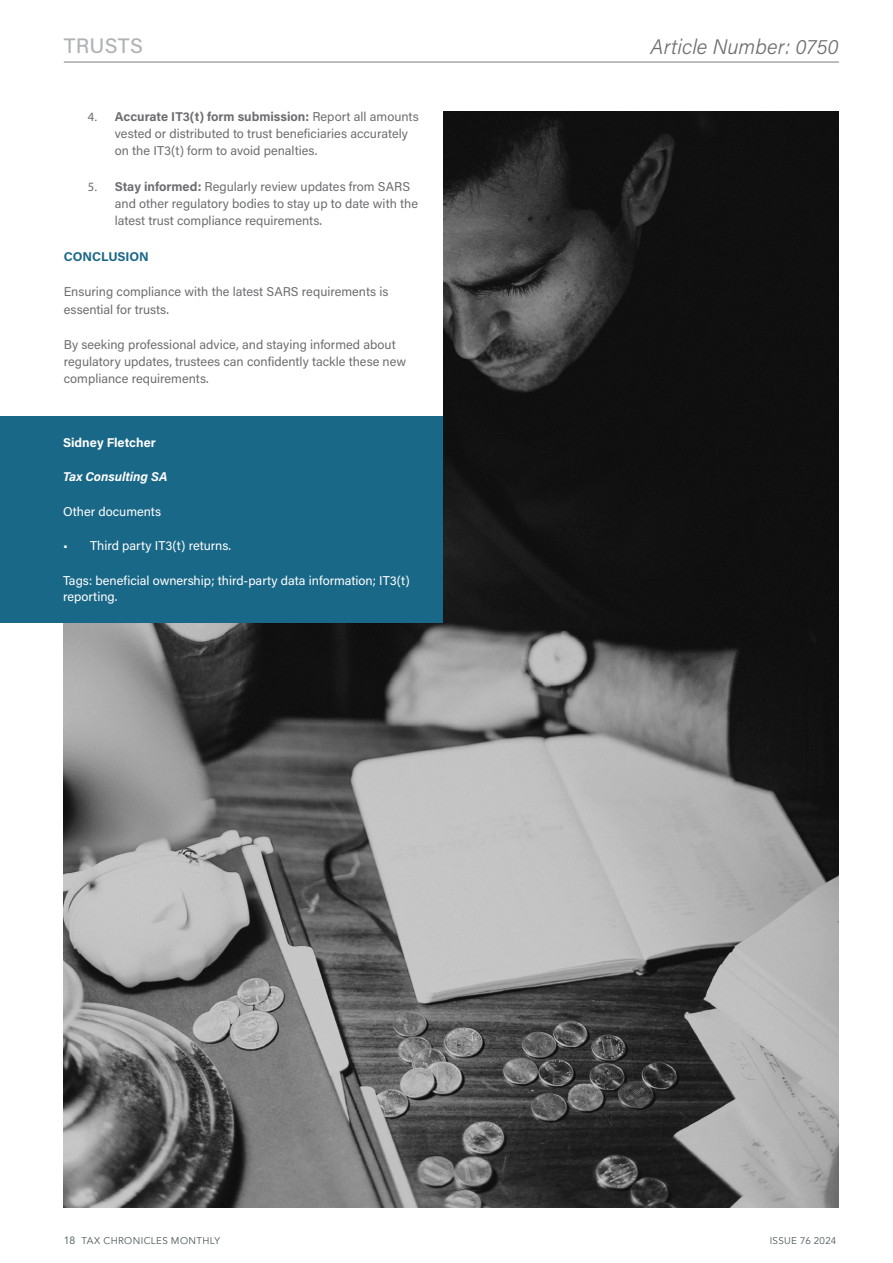
<style>
.page{position:relative;width:893px;height:1263px;background:#fff}
.page>*{position:absolute;margin:0;border:0;box-sizing:border-box;transform-origin:0 0}
.t1{font:italic 300 21px "Acumin Pro";color:#6d6e71}
.t2{font:500 21px "Acumin Pro";letter-spacing:.01em;color:#b1b4b6}
.t3{font:12.75px/17.2px "Acumin Pro";color:#6d6e71}
.t4{font:12.75px/16.5px "Acumin Pro";color:#fff}
.t5{font:italic 700 12.75px "Acumin Pro";color:#fff}
.t6{font:700 12.75px "Acumin Pro";color:#fff}
.t7{font:700 12.75px "Acumin Pro";color:#1a6887}
.t8{font:9.75px "Avenir";letter-spacing:.04em;color:#4a565c}
.s1{font-family:"Myriad Pro"}
.s2{font-weight:700}
.s3{font-family:"Avenir LT Std";font-size:10.5px}
</style>
<div class="page">
<img style="left:64px;top:111px;width:775px;height:1097px">
<div style="left:42px;top:88px;width:400px;height:414px;background:#fff"></div>
<hr style="left:64px;top:61px;width:775px;height:2px;background:#a7a9ac">
<div style="left:0;top:416px;width:442px;height:207px;background:#1a6887"></div>
<h1 class="t2" style="left:64px;top:31px;width:81px">TRUSTS</h1>
<h1 class="t1" style="left:650px;top:32px;width:190px">Article Number: 0750</h1>
<p class="t3" style="left:115px;top:107px;width:305px;text-indent:-27px"><span class="s1">4.</span> <span class="s2">Accurate IT3(t) form submission:</span> Report all amounts vested or distributed to trust beneficiaries accurately on the IT3(t) form to avoid penalties.</p>
<p class="t3" style="left:115px;top:177px;width:305px;text-indent:-27px"><span class="s1">5.</span> <span class="s2">Stay informed:</span> Regularly review updates from SARS and other regulatory bodies to stay up to date with the latest trust compliance requirements.</p>
<p class="t7" style="left:64px;top:248px;width:87px">CONCLUSION</p>
<p class="t3" style="left:64px;top:283px;width:326px">Ensuring compliance with the latest SARS requirements is essential for trusts.</p>
<p class="t3" style="left:64px;top:335px;width:344px">By seeking professional advice, and staying informed about regulatory updates, trustees can confidently tackle these new compliance requirements.</p>
<p class="t6" style="left:63px;top:433px;width:94px">Sidney Fletcher</p>
<p class="t5" style="left:63px;top:468px;width:106px">Tax Consulting SA</p>
<p class="t4" style="left:63px;top:503px;width:100px">Other documents</p>
<p class="t4" style="left:63px;top:537px;width:170px">• Third party IT3(t) returns.</p>
<p class="t4" style="left:63px;top:572px;width:348px">Tags: beneficial ownership; third-party data information; IT3(t) reporting.</p>
<p class="t8" style="left:64px;top:1234px;width:158px"><span class="s3">18</span> TAX CHRONICLES MONTHLY</p>
<p class="t8" style="left:770px;top:1234px;width:68px">ISSUE 76 2024</p>
</div>
